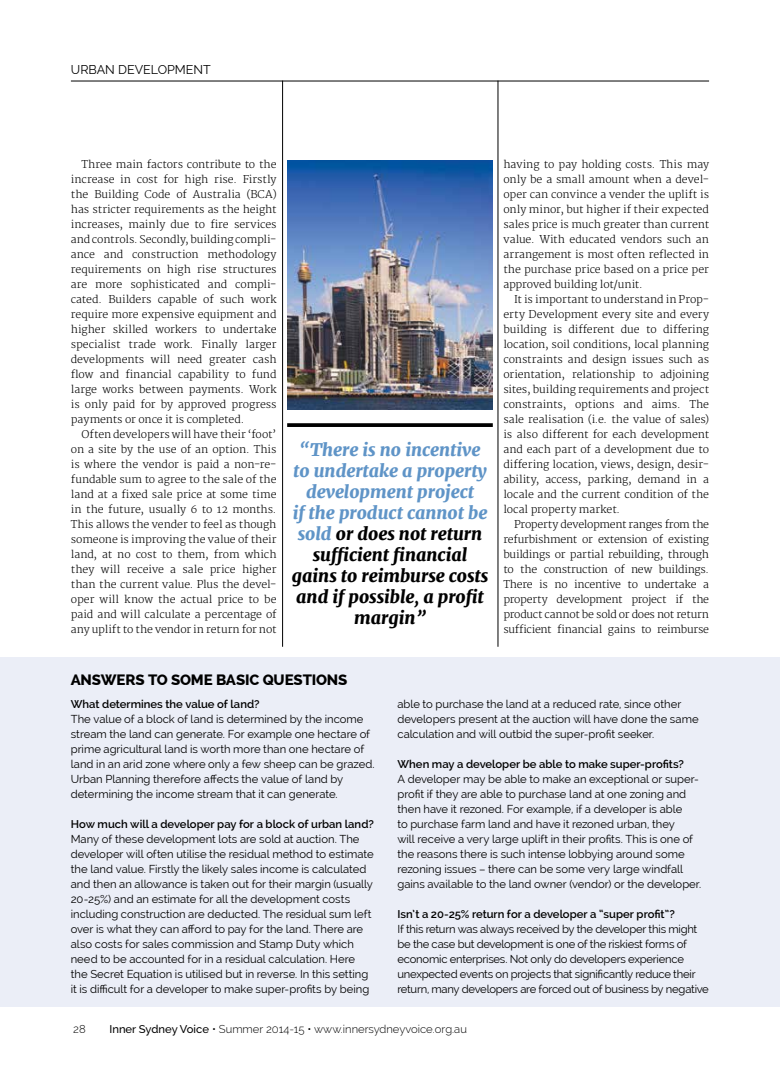
<style>
.page{position:relative;width:780px;height:1088px;background:#fff}
.page>*{position:absolute;margin:0;border:0;box-sizing:border-box;transform-origin:0 0}
.t1{font:italic 800 17.5px/21px "Merriweather";color:#000;text-align:center}
.t2{font:800 15px "Raleway";letter-spacing:-.01em;color:#000}
.t3{font:12.5px "Raleway";color:#000}
.t4{font:11.25px/15px "Raleway";letter-spacing:-.005em;color:#000}
.t5{font:600 11.25px "Raleway";color:#000}
.t6{font:300 11.25px "Raleway";color:#000}
.t7{font:300 10.5px/15px "Merriweather";letter-spacing:-.01em;color:#000;text-align:justify}
.s1{color:#5f94c7}
.s2{font-weight:500}
</style>
<div class="page">
<hr style="left:71px;top:81px;width:638px;height:1px;background:#000">
<div style="left:0;top:656px;width:780px;height:350px;background:#ebeef7"></div>
<hr style="left:282px;top:81px;width:1px;height:566px;background:#000">
<hr style="left:497px;top:81px;width:1px;height:566px;background:#000">
<svg style="left:287px;top:423px;width:206px;height:4px"></svg>
<img style="left:287px;top:160px;width:206px;height:249px">
<p class="t3" style="left:71px;top:62px;width:106px">urban development</p>
<p class="t7" style="left:71px;top:157px;width:207px;text-indent:11px">Three main factors contribute to the increase in cost for high rise. Firstly the Building Code of Australia (BCA) has stricter requirements as the height increases, mainly due to fire services and controls. Secondly, building compli&shy;ance and construction methodology requirements on high rise structures are more sophisticated and compli&shy;cated. Builders capable of such work require more expensive equipment and higher skilled workers to undertake specialist trade work. Finally larger developments will need greater cash flow and financial capability to fund large works between payments. Work is only paid for by approved progress payments or once it is completed.</p>
<p class="t7" style="left:71px;top:427px;width:207px;text-indent:11px">Often developers will have their ‘foot’ on a site by the use of an option. This is where the vendor is paid a non-re&shy;fundable sum to agree to the sale of the land at a fixed sale price at some time in the future, usually 6 to 12 months.<br>This allows the vender to feel as though someone is improving the value of their land, at no cost to them, from which they will receive a sale price higher than the current value. Plus the devel&shy;oper will know the actual price to be paid and will calculate a percentage of any uplift to the vendor in return for not</p>
<h1 class="t1" style="left:292px;top:440px;width:198px"><span class="s1">“There is no incentive to undertake a property development project<br>if the product cannot be sold</span> or does not return sufficient financial gains to reimburse costs and if possible, a profit margin”</h1>
<p class="t7" style="left:503px;top:157px;width:207px">having to pay holding costs. This may only be a small amount when a devel&shy;oper can convince a vender the uplift is only minor, but higher if their expected sales price is much greater than current value. With educated vendors such an arrangement is most often reflected in the purchase price based on a price per approved building lot/unit.</p>
<p class="t7" style="left:503px;top:292px;width:207px;text-indent:11px">It is important to understand in Prop&shy;erty Development every site and every building is different due to differing location, soil conditions, local planning constraints and design issues such as orientation, relationship to adjoining sites, building requirements and project constraints, options and aims. The sale realisation (i.e. the value of sales) is also different for each development and each part of a development due to differing location, views, design, desir&shy;ability, access, parking, demand in a locale and the current condition of the local property market.</p>
<p class="t7" style="left:503px;top:517px;width:207px;text-indent:11px">Property development ranges from the refurbishment or extension of existing buildings or partial rebuilding, through to the construction of new buildings.<br>There is no incentive to undertake a property development project if the product cannot be sold or does not return sufficient financial gains to reimburse</p>
<h2 class="t2" style="left:71px;top:671px;width:277px">ANSWERS TO SOME BASIC QUESTIONS</h2>
<p class="t5" style="left:71px;top:697px;width:190px">What determines the value of land?</p>
<p class="t4" style="left:71px;top:711px;width:305px">The value of a block of land is determined by the income stream the land can generate. For example one hectare of prime agricultural land is worth more than one hectare of land in an arid zone where only a few sheep can be grazed.<br>U rban Planning therefore affects the value of land by determining the income stream that it can generate.</p>
<p class="t5" style="left:71px;top:817px;width:304px">How much will a developer pay for a block of urban land?</p>
<p class="t4" style="left:71px;top:831px;width:304px">Many of these development lots are sold at auction. The developer will often utilise the residual method to estimate the land value. Firstly the likely sales income is calculated and then an allowance is taken out for their margin (usually 20-25%) and an estimate for all the development costs including construction are deducted. The residual sum left over is what they can afford to pay for the land. There are also costs for sales commission and Stamp Duty which need to be accounted for in a residual calculation. H ere the Secret Equation is utilised but in reverse. I n this setting it is difficult for a developer to make super-profits by being</p>
<p class="t4" style="left:397px;top:696px;width:303px">able to purchase the land at a reduced rate, since other developers present at the auction will have done the same calculation and will outbid the super-profit seeker.</p>
<p class="t5" style="left:397px;top:757px;width:288px">When may a developer be able to make super-profits?</p>
<p class="t4" style="left:397px;top:771px;width:305px">A developer may be able to make an exceptional or super&shy;profit if they are able to purchase land at one zoning and then have it rezoned. For example, if a developer is able<br>to purchase farm land and have it rezoned urban, they<br>will receive a very large uplift in their profits. This is one of the reasons there is such intense lobbying around some rezoning issues – there can be some very large windfall gains available to the land owner (vendor) or the developer.</p>
<p class="t5" style="left:397px;top:907px;width:279px">Isn’t a 20-25% return for a developer a “super profit”?</p>
<p class="t4" style="left:397px;top:921px;width:313px">I f this return was always received by the developer this might be the case but development is one of the riskiest forms of economic enterprises. N ot only do developers experience unexpected events on projects that significantly reduce their return, many developers are forced out of business by negative</p>
<p class="t6" style="left:73px;top:1022px;width:14px">28</p>
<p class="t6" style="left:109px;top:1022px;width:359px"><span class="s2">Inner Sydney Voice</span> • Summer 2014-15 • www.innersydneyvoice.org.au</p>
</div>
